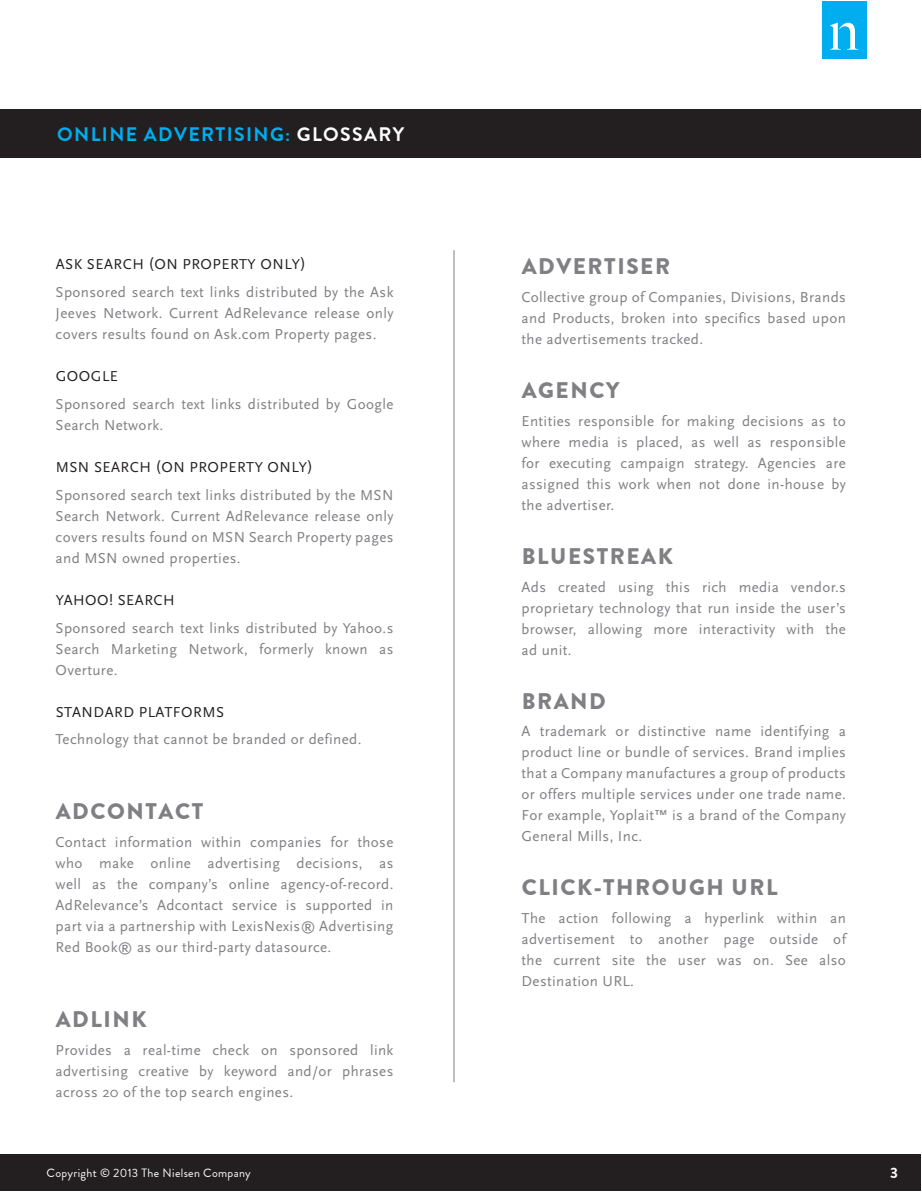
<style>
.page{position:relative;width:922px;height:1192px;background:#fff}
.page>*{position:absolute;margin:0;border:0;box-sizing:border-box;transform-origin:0 0}
.Section_-_Level2{font:900 22.5px "Brandon Grotesque";letter-spacing:.07em;color:#807f83}
.t1{font:700 19.5px "Brandon Grotesque";letter-spacing:.07em;color:#00aeef}
.Body_copy{font:15px/21px "Scala Sans OT";letter-spacing:.025em;color:#807f83;text-align:justify}
.Body_Emphasis_BLACK{font:15px "Scala Sans OT";letter-spacing:.035em;color:#231f20}
.t2{font:700 15px "Brandon Grotesque";color:#fff}
.t3{font:12px "Brandon Grotesque";letter-spacing:.025em;color:#fff}
.s1{color:#fff}
</style>
<div class="page">
<div style="left:2px;top:1154px;width:918px;height:36px;background:#231f20"></div>
<hr style="left:0;top:1154px;width:2px;height:36px;background:#231f20">
<div style="left:821px;top:2px;width:45px;height:57px;background:#00aeef"></div>
<svg style="left:830px;top:23px;width:28px;height:27px"></svg>
<hr style="left:453px;top:250px;width:1px;height:832px;background:#807f83">
<hr style="left:0;top:110px;width:2px;height:48px;background:#231f20">
<div style="left:2px;top:110px;width:918px;height:48px;background:#231f20"></div>
<h2 class="t1" style="left:57px;top:121px;width:348px">ONLINE ADVERTISING: <span class="s1">GLOSSARY</span></h2>
<p class="Body_Emphasis_BLACK" style="left:56px;top:256px;width:252px">ASK SEARCH (ON PROPERTY ONLY)</p>
<p class="Body_copy" style="left:56px;top:282px;width:339px">Sponsored search text links distributed by the Ask Jeeves Network. Current AdRelevance release only covers results found on Ask.com Property pages.</p>
<p class="Body_Emphasis_BLACK" style="left:56px;top:368px;width:64px">GOOGLE</p>
<p class="Body_copy" style="left:56px;top:394px;width:339px">Sponsored search text links distributed by Google<br>Search Network.</p>
<p class="Body_Emphasis_BLACK" style="left:56px;top:459px;width:259px">MSN SEARCH (ON PROPERTY ONLY)</p>
<p class="Body_copy" style="left:56px;top:484px;width:339px">Sponsored search text links distributed by the MSN Search Network. Current AdRelevance release only covers results found on MSN Search Property pages and MSN owned properties.</p>
<p class="Body_Emphasis_BLACK" style="left:56px;top:591px;width:120px">YAHOO! SEARCH</p>
<p class="Body_copy" style="left:56px;top:617px;width:339px">Sponsored search text links distributed by Yahoo.s Search Marketing Network, formerly known as Overture.</p>
<p class="Body_Emphasis_BLACK" style="left:56px;top:703px;width:170px">STANDARD PLATFORMS</p>
<p class="Body_copy" style="left:56px;top:729px;width:307px">Technology that cannot be branded or defined.</p>
<p class="Section_-_Level2" style="left:56px;top:797px;width:149px">ADCONTACT</p>
<p class="Body_copy" style="left:56px;top:832px;width:339px">Contact information within companies for those who make online advertising decisions, as well as the company’s online agency-of-record.<br>AdRelevance’s Adcontact service is supported in part via a partnership with LexisNexis® Advertising Red Book® as our third-party datasource.</p>
<p class="Section_-_Level2" style="left:56px;top:1005px;width:92px">ADLINK</p>
<p class="Body_copy" style="left:56px;top:1039px;width:339px">Provides a real-time check on sponsored link advertising creative by keyword and/or phrases across 20 of the top search engines.</p>
<p class="Section_-_Level2" style="left:521px;top:252px;width:150px">ADVERTISER</p>
<p class="Body_copy" style="left:521px;top:287px;width:326px">Collective group of Companies, Divisions, Brands and Products, broken into specifics based upon the advertisements tracked.</p>
<p class="Section_-_Level2" style="left:521px;top:376px;width:99px">AGENCY</p>
<p class="Body_copy" style="left:521px;top:410px;width:326px">Entities responsible for making decisions as to where media is placed, as well as responsible for executing campaign strategy. Agencies are assigned this work when not done in-house by the advertiser.</p>
<p class="Section_-_Level2" style="left:521px;top:541px;width:152px">BLUESTREAK</p>
<p class="Body_copy" style="left:521px;top:576px;width:326px">Ads created using this rich media vendor.s proprietary technology that run inside the user’s browser, allowing more interactivity with the ad unit.</p>
<p class="Section_-_Level2" style="left:521px;top:686px;width:85px">BRAND</p>
<p class="Body_copy" style="left:521px;top:721px;width:326px">A trademark or distinctive name identifying a product line or bundle of services. Brand implies that a Company manufactures a group of products or offers multiple services under one trade name.<br>For example, Yoplait™ is a brand of the Company General Mills, Inc.</p>
<p class="Section_-_Level2" style="left:521px;top:873px;width:257px">CLICK-THROUGH URL</p>
<p class="Body_copy" style="left:521px;top:908px;width:326px">The action following a hyperlink within an advertisement to another page outside of the current site the user was on. See also Destination URL.</p>
<p class="t3" style="left:47px;top:1164px;width:206px">Copyright © 2013 The Nielsen Company</p>
<p class="t2" style="left:889px;top:1162px;width:9px">3</p>
</div>
